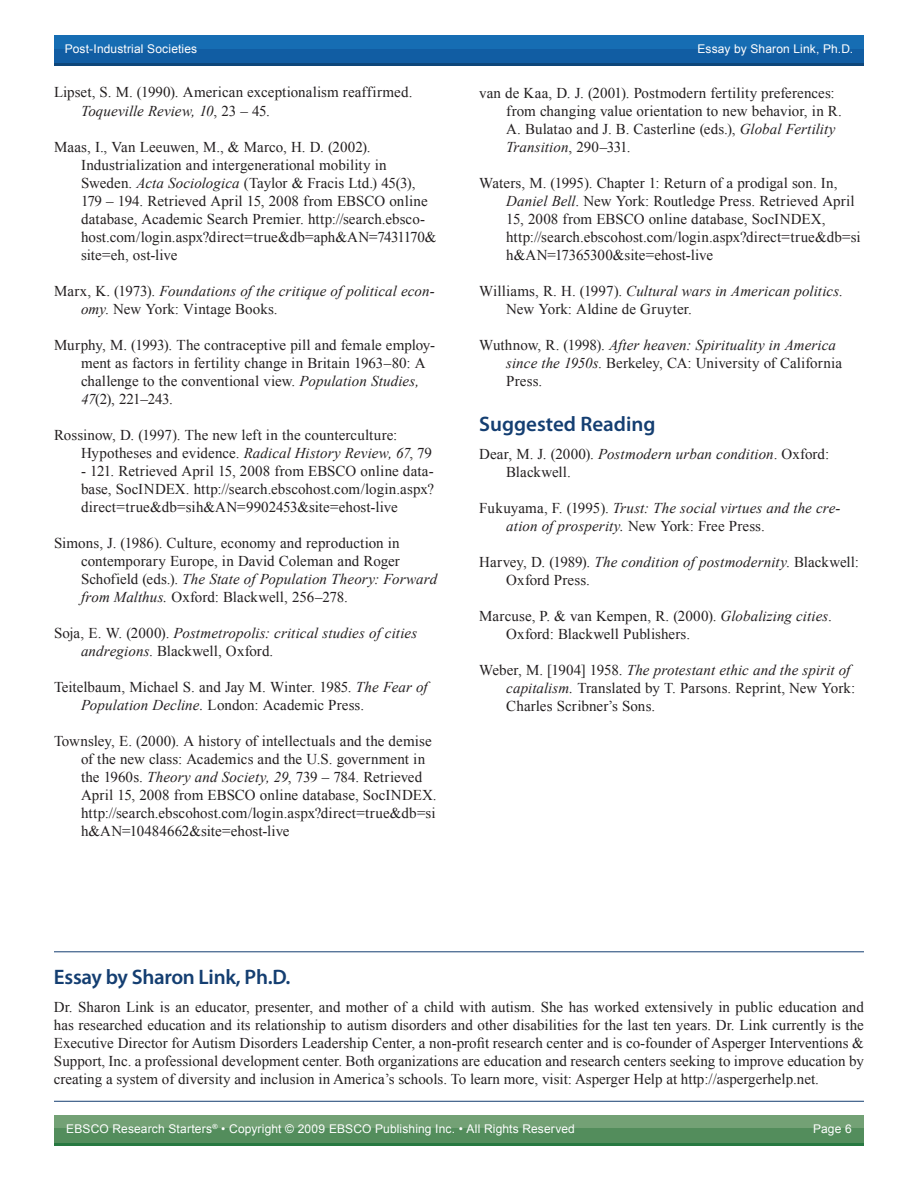
<style>
.page{position:relative;width:918px;height:1188px;background:#fff}
.page>*{position:absolute;margin:0;border:0;box-sizing:border-box;transform-origin:0 0}
.Body_Text{font:600 21px "Myriad Pro";letter-spacing:-.015em;color:#143e71}
.Body_Text_Header{font:600 21px "Myriad Pro";color:#143e71}
.Bibliography_Body_Te{font:15px/18px "Times New Roman";letter-spacing:.005em;color:#231f20}
.Body_Text-2{font:15px/18px "Times New Roman";color:#231f20;text-align:justify}
.Bibliography_Body_Te-2{font:italic 15px/18px "Times New Roman";letter-spacing:.005em;color:#231f20}
.t1{font:12px "Arial";letter-spacing:.01em;color:#fff}
.s1{font-style:italic}
.s2{font-style:normal}
</style>
<div class="page">
<div style="left:54px;top:36px;width:810px;height:14px;background:#166db3"></div>
<div style="left:54px;top:49px;width:810px;height:14px;background:#115da3"></div>
<hr style="left:54px;top:63px;width:810px;height:3px;background:#0d467a">
<div style="left:54px;top:1115px;width:810px;height:15px;background:#73a175"></div>
<div style="left:54px;top:1129px;width:810px;height:14px;background:#538d5c"></div>
<hr style="left:54px;top:1143px;width:810px;height:3px;background:#277941">
<hr style="left:54px;top:951px;width:810px;height:1px;background:#143e71">
<hr style="left:54px;top:1101px;width:810px;height:1px;background:#143e71">
<p class="t1" style="left:65px;top:41px;width:134px">Post-Industrial Societies</p>
<p class="t1" style="left:697px;top:41px;width:157px">Essay by Sharon Link, Ph.D.</p>
<p class="Bibliography_Body_Te" style="left:81px;top:83px;width:333px;text-indent:-27px">Lipset, S. M. (1990). American exceptionalism reaffirmed.<br><span class="s1">Toqueville Review, 10</span>, 23 – 45.</p>
<p class="Bibliography_Body_Te" style="left:81px;top:137px;width:357px;text-indent:-27px">Maas, I., Van Leeuwen, M., &amp; Marco, H. D. (2002).<br>Industrialization and intergenerational mobility in Sweden. <span class="s1">Acta Sociologica</span> (Taylor &amp; Fracis Ltd.) 45(3), 179 – 194. Retrieved April 15, 2008 from EBSCO online database, Academic Search Premier. http://search.ebsco&shy;host.com/login.aspx?direct=true&amp;db=aph&amp;AN=7431170&amp; site=eh, ost-live</p>
<p class="Bibliography_Body_Te-2" style="left:81px;top:281px;width:355px;text-indent:-27px"><span class="s2">Marx, K. (1973).</span> Foundations of the critique of political econ&shy;omy<span class="s2">. New York: Vintage Books.</span></p>
<p class="Bibliography_Body_Te" style="left:81px;top:335px;width:356px;text-indent:-27px">Murphy, M. (1993). The contraceptive pill and female employ&shy;ment as factors in fertility change in Britain 1963–80: A challenge to the conventional view. <span class="s1">Population Studies, 47</span>(2), 221–243.</p>
<p class="Bibliography_Body_Te" style="left:81px;top:425px;width:352px;text-indent:-27px">Rossinow, D. (1997). The new left in the counterculture:<br>Hypotheses and evidence. <span class="s1">Radical History Review, 67</span>, 79</p>
<p class="Bibliography_Body_Te" style="left:81px;top:461px;width:355px;text-align:justify">- 121. Retrieved April 15, 2008 from EBSCO online data&shy;base, SocINDEX. http://search.ebscohost.com/login.aspx? direct=true&amp;db=sih&amp;AN=9902453&amp;site=ehost-live</p>
<p class="Bibliography_Body_Te" style="left:81px;top:533px;width:358px;text-indent:-27px">Simons, J. (1986). Culture, economy and reproduction in contemporary Europe, in David Coleman and Roger Schofield (eds.). <span class="s1">The State of Population Theory: Forward from Malthus.</span> Oxford: Blackwell, 256–278.</p>
<p class="Bibliography_Body_Te-2" style="left:81px;top:623px;width:338px;text-indent:-27px"><span class="s2">Soja, E. W. (2000).</span> Postmetropolis: critical studies of cities andregions<span class="s2">. Blackwell, Oxford.</span></p>
<p class="Bibliography_Body_Te" style="left:81px;top:677px;width:348px;text-indent:-27px">Teitelbaum, Michael S. and Jay M. Winter. 1985. <span class="s1">The Fear of<br>Population Decline.</span> London: Academic Press.</p>
<p class="Bibliography_Body_Te" style="left:81px;top:731px;width:357px;text-indent:-27px">Townsley, E. (2000). A history of intellectuals and the demise of the new class: Academics and the U.S. government in the 1960s. <span class="s1">Theory and Society, 29</span>, 739 – 784. Retrieved April 15, 2008 from EBSCO online database, SocINDEX. http://search.ebscohost.com/login.aspx?direct=true&amp;db=si h&amp;AN=10484662&amp;site=ehost-live</p>
<p class="Bibliography_Body_Te" style="left:506px;top:84px;width:337px;text-indent:-27px">van de Kaa, D. J. (2001). Postmodern fertility preferences: from changing value orientation to new behavior, in R.<br>A. Bulatao and J. B. Casterline (eds.), <span class="s1">Global Fertility Transition</span>, 290–331.</p>
<p class="Bibliography_Body_Te" style="left:506px;top:174px;width:356px;text-indent:-27px">Waters, M. (1995). Chapter 1: Return of a prodigal son. In, <span class="s1">Daniel Bell</span>. New York: Routledge Press. Retrieved April 15, 2008 from EBSCO online database, SocINDEX, http://search.ebscohost.com/login.aspx?direct=true&amp;db=si h&amp;AN=17365300&amp;site=ehost-live</p>
<p class="Bibliography_Body_Te" style="left:506px;top:282px;width:338px;text-indent:-27px">Williams, R. H. (1997). <span class="s1">Cultural wars in American politics</span>.<br>New York: Aldine de Gruyter.</p>
<p class="Bibliography_Body_Te" style="left:506px;top:336px;width:337px;text-indent:-27px">Wuthnow, R. (1998). <span class="s1">After heaven: Spirituality in America since the 1950s</span>. Berkeley, CA: University of California<br>Press.</p>
<p class="Body_Text_Header" style="left:479px;top:411px;width:178px">Suggested Reading</p>
<p class="Bibliography_Body_Te" style="left:506px;top:444px;width:325px;text-indent:-27px">Dear, M. J. (2000). <span class="s1">Postmodern urban condition</span>. Oxford:<br>Blackwell.</p>
<p class="Bibliography_Body_Te-2" style="left:506px;top:498px;width:336px;text-indent:-27px"><span class="s2">Fukuyama, F. (1995).</span> Trust: The social virtues and the cre&shy;ation of prosperity. <span class="s2">New York: Free Press.</span></p>
<p class="Bibliography_Body_Te" style="left:506px;top:552px;width:354px;text-indent:-27px">Harvey, D. (1989). <span class="s1">The condition of postmodernity</span>. Blackwell:<br>Oxford Press.</p>
<p class="Bibliography_Body_Te" style="left:506px;top:606px;width:327px;text-indent:-27px">Marcuse, P. &amp; van Kempen, R. (2000). <span class="s1">Globalizing cities</span>.<br>Oxford: Blackwell Publishers.</p>
<p class="Bibliography_Body_Te" style="left:506px;top:660px;width:350px;text-indent:-27px">Weber, M. [1904] 1958. <span class="s1">The protestant ethic and the spirit of capitalism.</span> Translated by T. Parsons. Reprint, New York:<br>Charles Scribner’s Sons.</p>
<p class="Body_Text" style="left:54px;top:964px;width:238px">Essay by Sharon Link, Ph.D.</p>
<p class="Body_Text-2" style="left:54px;top:998px;width:812px">Dr. Sharon Link is an educator, presenter, and mother of a child with autism. She has worked extensively in public education and has researched education and its relationship to autism disorders and other disabilities for the last ten years. Dr. Link currently is the Executive Director for Autism Disorders Leadership Center, a non-profit research center and is co-founder of Asperger Interventions &amp; Support, Inc. a professional development center. Both organizations are education and research centers seeking to improve education by creating a system of diversity and inclusion in America’s schools. To learn more, visit: Asperger Help at http://aspergerhelp.net.</p>
<p class="t1" style="left:66px;top:1121px;width:510px">EBSCO Research Starters<sup>®</sup> • Copyright © 2009 EBSCO Publishing Inc. • All Rights Reserved</p>
<p class="t1" style="left:813px;top:1121px;width:40px">Page 6</p>
</div>
